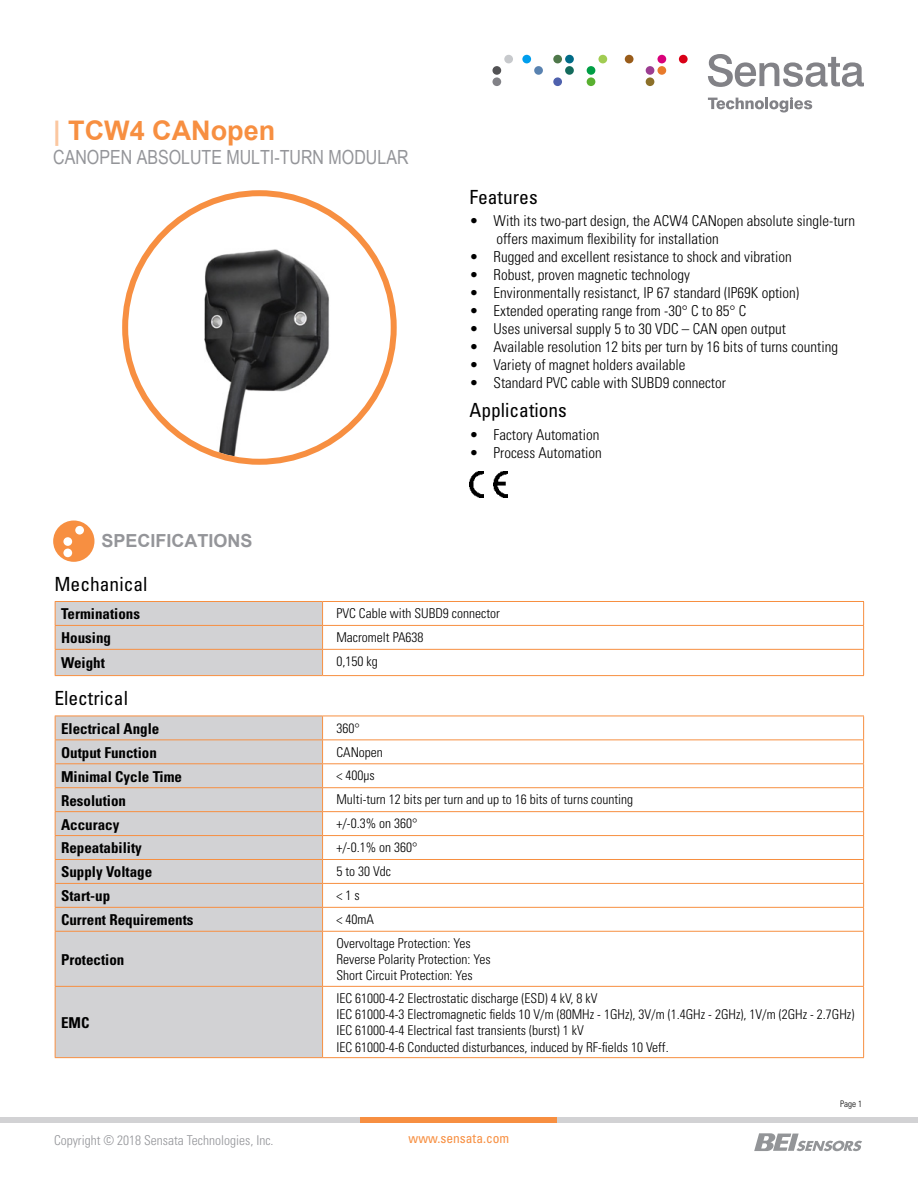
<style>
.page{position:relative;width:918px;height:1188px;background:#fff}
.page>*{position:absolute;margin:0;border:0;box-sizing:border-box;transform-origin:0 0}
.t1{font:700 27px "Arial";color:#f78f41}
.t2{font:condensed 19.5px "Univers LT Std";color:#000}
.t3{font:19.5px "Arial Narrow";color:#949599}
.t4{font:700 18px "Arial";color:#949599}
.t5{font:300 condensed 15px/18px "Univers";color:#000}
.t6{font:700 condensed 15px "Univers";color:#000}
.t7{font:300 condensed 13.5px/16.2px "Univers";color:#000}
.t8{font:300 condensed 13.5px "Univers";color:#949599}
.t9{font:condensed 13.5px "Univers LT Std";color:#f78f41}
.t10{font:300 condensed 9px "Univers";color:#000}
.s1{color:#fbc7a0}
</style>
<div class="page">
<svg style="left:708px;top:54px;width:156px;height:33px"></svg>
<svg style="left:708px;top:97px;width:104px;height:15px"></svg>
<div style="left:492px;top:77px;width:9px;height:9px;background:#828287;border-radius:50%"></div>
<div style="left:522px;top:55px;width:9px;height:8px;background:#009eed;border-radius:50%"></div>
<div style="left:534px;top:66px;width:9px;height:9px;background:#5982b0;border-radius:50%"></div>
<div style="left:553px;top:55px;width:9px;height:8px;background:#4f784a;border-radius:50%"></div>
<div style="left:565px;top:55px;width:9px;height:8px;background:#006b87;border-radius:50%"></div>
<div style="left:565px;top:66px;width:9px;height:9px;background:#146b5c;border-radius:50%"></div>
<div style="left:553px;top:77px;width:9px;height:9px;background:#4f61ad;border-radius:50%"></div>
<div style="left:598px;top:55px;width:9px;height:8px;background:#a1cc52;border-radius:50%"></div>
<div style="left:587px;top:66px;width:8px;height:9px;background:#009e45;border-radius:50%"></div>
<div style="left:587px;top:77px;width:8px;height:9px;background:#59b030;border-radius:50%"></div>
<div style="left:657px;top:55px;width:9px;height:8px;background:#d9007a;border-radius:50%"></div>
<div style="left:646px;top:66px;width:8px;height:9px;background:#9c3d91;border-radius:50%"></div>
<div style="left:657px;top:66px;width:9px;height:9px;background:#e87a2b;border-radius:50%"></div>
<div style="left:646px;top:77px;width:8px;height:9px;background:#8c7029;border-radius:50%"></div>
<div style="left:679px;top:55px;width:9px;height:8px;background:#d90017;border-radius:50%"></div>
<div style="left:504px;top:55px;width:9px;height:8px;background:#c7c9cc;border-radius:50%"></div>
<div style="left:492px;top:66px;width:9px;height:9px;background:#525254;border-radius:50%"></div>
<div style="left:625px;top:55px;width:9px;height:8px;background:#995c1a;border-radius:50%"></div>
<div style="left:0;top:1117px;width:918px;height:6px;background:#d2d2d4"></div>
<div style="left:361px;top:1117px;width:196px;height:6px;background:#f78f41"></div>
<svg style="left:754px;top:1133px;width:108px;height:18px"></svg>
<img style="left:128px;top:196px;width:263px;height:263px;border-radius:131px">
<div style="left:122px;top:190px;width:275px;height:275px;border:6px solid #f78f41;border-radius:50%"></div>
<hr style="left:323px;top:601px;width:541px;height:1px;background:#f78f41">
<hr style="left:323px;top:625px;width:541px;height:1px;background:#f78f41">
<svg style="left:55px;top:601px;width:268px;height:75px;background:#d4cecb"></svg>
<hr style="left:323px;top:649px;width:541px;height:1px;background:#f78f41">
<svg style="left:863px;top:602px;width:1px;height:73px"></svg>
<hr style="left:323px;top:675px;width:541px;height:1px;background:#f78f41">
<div style="left:53px;top:521px;width:41px;height:41px;background:#f78f41;border-radius:50%"></div>
<div style="left:75px;top:526px;width:9px;height:9px;background:#fff;border-radius:50%"></div>
<div style="left:63px;top:537px;width:9px;height:9px;background:#fff;border-radius:50%"></div>
<div style="left:63px;top:549px;width:9px;height:8px;background:#fff;border-radius:50%"></div>
<div style="left:56px;top:717px;width:266px;height:340px;background:#d2d2d4"></div>
<hr style="left:55px;top:716px;width:268px;height:1px;background:#f78f41">
<hr style="left:323px;top:716px;width:541px;height:1px;background:#f78f41">
<hr style="left:55px;top:739px;width:268px;height:1px;background:#f78f41">
<hr style="left:323px;top:739px;width:541px;height:1px;background:#f78f41">
<svg style="left:55px;top:716px;width:1px;height:215px"></svg>
<hr style="left:55px;top:932px;width:1px;height:54px;background:#f78f41">
<hr style="left:55px;top:987px;width:1px;height:70px;background:#f78f41">
<hr style="left:55px;top:763px;width:268px;height:1px;background:#f78f41">
<hr style="left:55px;top:787px;width:268px;height:1px;background:#f78f41">
<hr style="left:55px;top:811px;width:268px;height:1px;background:#f78f41">
<hr style="left:55px;top:835px;width:268px;height:1px;background:#f78f41">
<hr style="left:55px;top:859px;width:268px;height:1px;background:#f78f41">
<hr style="left:55px;top:883px;width:268px;height:1px;background:#f78f41">
<hr style="left:55px;top:907px;width:268px;height:1px;background:#f78f41">
<hr style="left:55px;top:931px;width:268px;height:1px;background:#f78f41">
<hr style="left:55px;top:986px;width:268px;height:1px;background:#f78f41">
<hr style="left:55px;top:1057px;width:268px;height:1px;background:#f78f41">
<svg style="left:322px;top:716px;width:1px;height:215px"></svg>
<hr style="left:322px;top:932px;width:1px;height:54px;background:#f78f41">
<hr style="left:322px;top:987px;width:1px;height:70px;background:#f78f41">
<hr style="left:323px;top:763px;width:541px;height:1px;background:#f78f41">
<svg style="left:863px;top:716px;width:1px;height:215px"></svg>
<hr style="left:863px;top:932px;width:1px;height:54px;background:#f78f41">
<hr style="left:863px;top:987px;width:1px;height:70px;background:#f78f41">
<hr style="left:323px;top:787px;width:541px;height:1px;background:#f78f41">
<hr style="left:323px;top:811px;width:541px;height:1px;background:#f78f41">
<hr style="left:323px;top:835px;width:541px;height:1px;background:#f78f41">
<hr style="left:323px;top:859px;width:541px;height:1px;background:#f78f41">
<hr style="left:323px;top:883px;width:541px;height:1px;background:#f78f41">
<hr style="left:323px;top:907px;width:541px;height:1px;background:#f78f41">
<hr style="left:323px;top:931px;width:541px;height:1px;background:#f78f41">
<hr style="left:323px;top:986px;width:541px;height:1px;background:#f78f41">
<hr style="left:323px;top:1057px;width:541px;height:1px;background:#f78f41">
<img style="left:469px;top:471px;width:39px;height:27px">
<h1 class="t1" style="left:53px;top:113px;width:224px"><span class="s1">|</span> TCW4 CANopen</h1>
<h2 class="t3" style="left:53px;top:143px;width:357px">CANOPEN ABSOLUTE MULTI-TURN MODULAR</h2>
<h3 class="t4" style="left:102px;top:528px;width:153px">SPECIFICATIONS</h3>
<h2 class="t2" style="left:54px;top:572px;width:95px">Mechanical</h2>
<h2 class="t2" style="left:469px;top:185px;width:70px">Features</h2>
<p class="t5" style="left:496px;top:212px;width:360px;text-indent:-27px">• With its two-part design, the ACW4 CANopen absolute single-turn offers maximum flexibility for installation</p>
<p class="t5" style="left:469px;top:248px;width:324px">• Rugged and excellent resistance to shock and vibration</p>
<p class="t5" style="left:469px;top:266px;width:222px">• Robust, proven magnetic technology</p>
<p class="t5" style="left:469px;top:284px;width:331px">• Environmentally resistanct, IP 67 standard (IP69K option)</p>
<p class="t5" style="left:469px;top:302px;width:278px">• Extended operating range from -30° C to 85° C</p>
<p class="t5" style="left:469px;top:320px;width:318px">• Uses universal supply 5 to 30 VDC – CAN open output</p>
<p class="t5" style="left:469px;top:338px;width:370px">• Available resolution 12 bits per turn by 16 bits of turns counting</p>
<p class="t5" style="left:469px;top:356px;width:217px">• Variety of magnet holders available</p>
<p class="t5" style="left:469px;top:374px;width:258px">• Standard PVC cable with SUBD9 connector</p>
<h2 class="t2" style="left:469px;top:398px;width:99px">Applications</h2>
<p class="t5" style="left:469px;top:425px;width:131px">• Factory Automation</p>
<p class="t5" style="left:469px;top:443px;width:134px">• Process Automation</p>
<p class="t6" style="left:61px;top:605px;width:80px">Terminations</p>
<p class="t7" style="left:336px;top:605px;width:165px">PVC Cable with SUBD9 connector</p>
<p class="t6" style="left:61px;top:629px;width:51px">Housing</p>
<p class="t7" style="left:336px;top:629px;width:89px">Macromelt PA638</p>
<p class="t6" style="left:61px;top:654px;width:45px">Weight</p>
<p class="t7" style="left:336px;top:653px;width:43px">0,150 kg</p>
<h2 class="t2" style="left:54px;top:686px;width:75px">Electrical</h2>
<p class="t6" style="left:61px;top:719px;width:100px">Electrical Angle</p>
<p class="t7" style="left:336px;top:720px;width:25px">360°</p>
<p class="t6" style="left:61px;top:743px;width:97px">Output Function</p>
<p class="t7" style="left:336px;top:744px;width:48px">CANopen</p>
<p class="t6" style="left:61px;top:767px;width:122px">Minimal Cycle Time</p>
<p class="t7" style="left:336px;top:768px;width:40px">&lt; 400µs</p>
<p class="t6" style="left:61px;top:791px;width:67px">Resolution</p>
<p class="t7" style="left:336px;top:792px;width:298px">Multi-turn 12 bits per turn and up to 16 bits of turns counting</p>
<p class="t6" style="left:61px;top:815px;width:60px">Accuracy</p>
<p class="t7" style="left:336px;top:815px;width:83px">+/-0.3% on 360°</p>
<p class="t6" style="left:61px;top:839px;width:82px">Repeatability</p>
<p class="t7" style="left:336px;top:839px;width:83px">+/-0.1% on 360°</p>
<p class="t6" style="left:61px;top:863px;width:93px">Supply Voltage</p>
<p class="t7" style="left:336px;top:863px;width:56px">5 to 30 Vdc</p>
<p class="t6" style="left:61px;top:887px;width:51px">Start-up</p>
<p class="t7" style="left:336px;top:887px;width:25px">&lt; 1 s</p>
<p class="t6" style="left:61px;top:911px;width:134px">Current Requirements</p>
<p class="t7" style="left:336px;top:911px;width:39px">&lt; 40mA</p>
<p class="t6" style="left:61px;top:950px;width:65px">Protection</p>
<p class="t7" style="left:336px;top:935px;width:156px">Overvoltage Protection: Yes<br>Reverse Polarity Protection: Yes<br>Short Circuit Protection: Yes</p>
<p class="t6" style="left:61px;top:1013px;width:30px">EMC</p>
<p class="t7" style="left:336px;top:990px;width:520px">IEC 61000-4-2 Electrostatic discharge (ESD) 4 kV, 8 kV<br>IEC 61000-4-3 Electromagnetic fields 10 V/m (80MHz - 1GHz), 3V/m (1.4GHz - 2GHz), 1V/m (2GHz - 2.7GHz)<br>IEC 61000-4-4 Electrical fast transients (burst) 1 kV<br>IEC 61000-4-6 Conducted disturbances, induced by RF-fields 10 Veff.</p>
<p class="t10" style="left:840px;top:1098px;width:23px">Page 1</p>
<p class="t8" style="left:54px;top:1132px;width:221px">Copyright © 2018 Sensata Technologies, Inc.</p>
<p class="t9" style="left:409px;top:1130px;width:102px">www.sensata.com</p>
</div>
